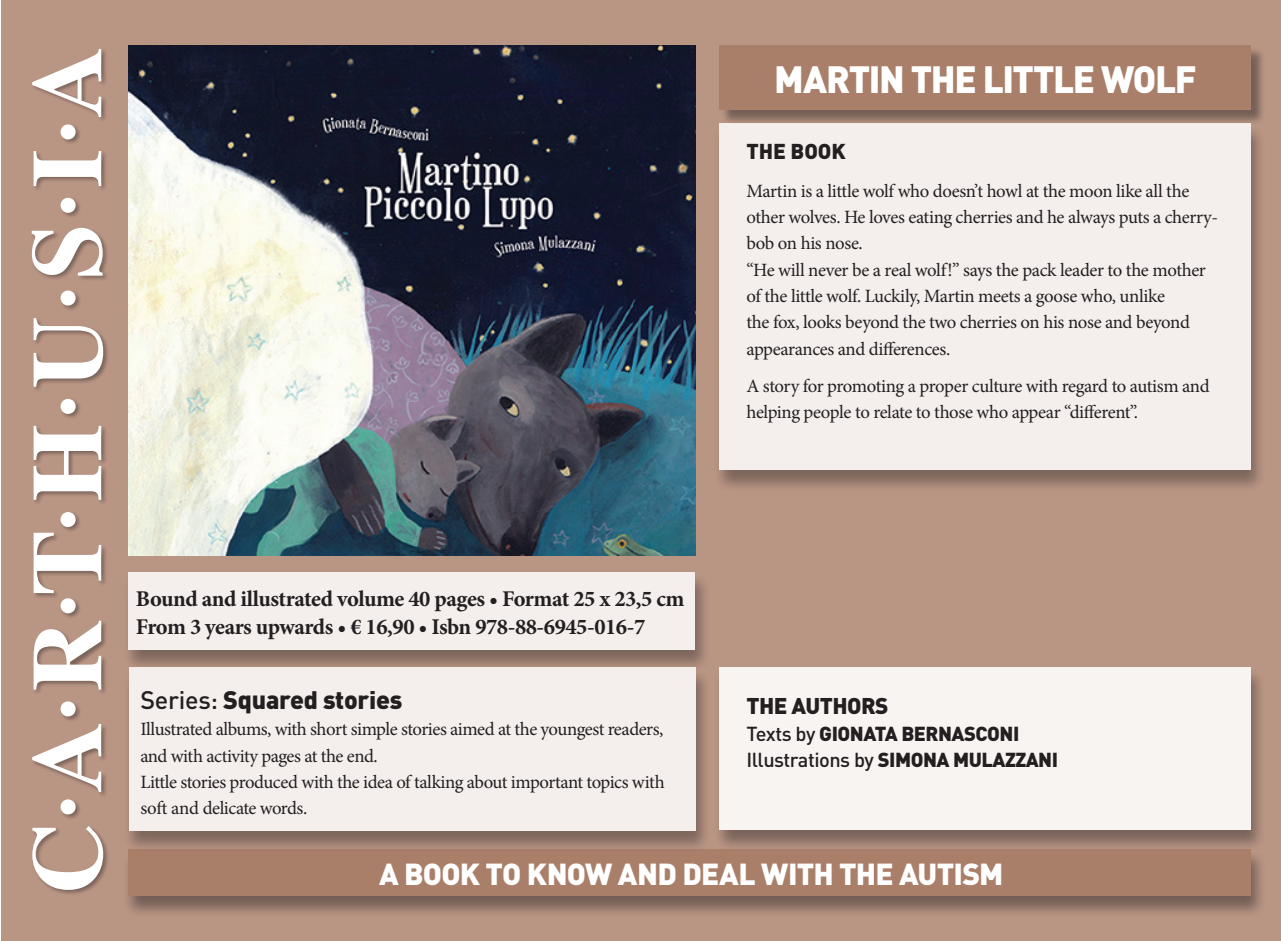
<style>
.page{position:relative;width:1281px;height:941px;background:#fff}
.page>*{position:absolute;margin:0;border:0;box-sizing:border-box;transform-origin:0 0}
.t1{font:700 100px "Times";color:#fff}
.t2{font:900 37.5px "DIN";letter-spacing:-.04em;color:#fff}
.t3{font:900 30px "DIN";letter-spacing:-.015em;color:#fff}
.t4{font:900 25px "DIN";letter-spacing:-.01em;color:#231f20}
.t5{font:700 22.5px/27.5px "Minion Pro";letter-spacing:-.02em;color:#231f20}
.t6{font:900 22.5px "DIN";color:#231f20}
.t7{font:900 21.25px "DIN";color:#231f20}
.t8{font:500 20px "DIN";letter-spacing:-.025em;color:#231f20}
.t9{font:900 20px "DIN";color:#231f20}
.t10{font:18.75px/26.2px "Minion Pro";letter-spacing:-.025em;color:#231f20}
.s1{font-weight:500}
.s2{font-weight:900}
</style>
<div class="page">
<div style="left:1px;top:0;width:1279px;height:940px;background:#b99584"></div>
<div style="left:721px;top:47px;width:544px;height:78px;background:#231f20;opacity:.45"></div>
<div style="left:719px;top:45px;width:530px;height:64px;background:#aa7f6a"></div>
<div style="left:122px;top:572px;width:589px;height:99px;background:#231f20;opacity:.47"></div>
<div style="left:128px;top:572px;width:566px;height:77px;background:#f4eeec"></div>
<div style="left:122px;top:848px;width:1144px;height:69px;background:#231f20;opacity:.47"></div>
<div style="left:128px;top:848px;width:1122px;height:47px;background:#aa7f6a"></div>
<div style="left:713px;top:124px;width:553px;height:368px;background:#231f20;opacity:.47"></div>
<div style="left:719px;top:124px;width:531px;height:346px;background:#f4eeec"></div>
<div style="left:713px;top:667px;width:553px;height:185px;background:#231f20;opacity:.47"></div>
<div style="left:719px;top:667px;width:530px;height:163px;background:#f7f4f2"></div>
<div style="left:31px;top:48px;width:78px;height:847px;background:#231f20;opacity:.41"></div>
<div style="left:123px;top:667px;width:588px;height:185px;background:#231f20;opacity:.47"></div>
<div style="left:129px;top:667px;width:566px;height:163px;background:#f4eeec"></div>
<img style="left:129px;top:45px;width:566px;height:510px">
<h1 class="t1" style="left:-28px;top:893px;width:848px;rotate:-90deg">C·A·R·T·H·U·S·I·A</h1>
<h2 class="t2" style="left:774px;top:55px;width:424px">MARTIN THE LITTLE WOLF</h2>
<p class="t7" style="left:746px;top:137px;width:14px">THE</p>
<p class="t7" style="left:790px;top:137px;width:15px">BOOK</p>
<p class="t10" style="left:746px;top:178px;width:473px">Martin is a little wolf who doesn’t howl at the moon like all the other wolves. He loves eating cherries and he always puts a cherry&shy;bob on his nose.<br>“He will never be a real wolf!” says the pack leader to the mother of the little wolf. Luckily, Martin meets a goose who, unlike<br>the fox, looks beyond the two cherries on his nose and beyond appearances and differences.</p>
<p class="t10" style="left:746px;top:373px;width:464px">A story for promoting a proper culture with regard to autism and helping people to relate to those who appear “different”.</p>
<p class="t5" style="left:136px;top:584px;width:550px">Bound and illustrated volume 40 pages • Format 25 x 23,5 cm<br>From 3 years upwards • € 16,90 • Isbn 978-88-6945-016-7</p>
<h3 class="t4" style="left:140px;top:683px;width:263px"><span class="s1">Series:</span> SQUARED STORIES</h3>
<p class="t10" style="left:140px;top:716px;width:526px">Illustrated albums, with short simple stories aimed at the youngest readers, and with activity pages at the end.<br>Little stories produced with the idea of talking about important topics with soft and delicate words.</p>
<p class="t6" style="left:746px;top:690px;width:15px">THE</p>
<p class="t6" style="left:791px;top:690px;width:15px">AUTHORS</p>
<p class="t8" style="left:746px;top:720px;width:97px">Texts by <span class="s2">GIONATA</span></p>
<p class="t9" style="left:901px;top:719px;width:14px">BERNAS</p>
<p class="t9" style="left:975px;top:719px;width:23px">CONI</p>
<p class="t8" style="left:746px;top:747px;width:145px">Illustrations by <span class="s2">SIMONA</span></p>
<p class="t9" style="left:952px;top:746px;width:14px">MULA</p>
<p class="t9" style="left:1004px;top:746px;width:33px">ZZANI</p>
<h3 class="t3" style="left:379px;top:854px;width:626px">A BOOK TO KNOW AND DEAL WITH THE AUTISM</h3>
</div>
